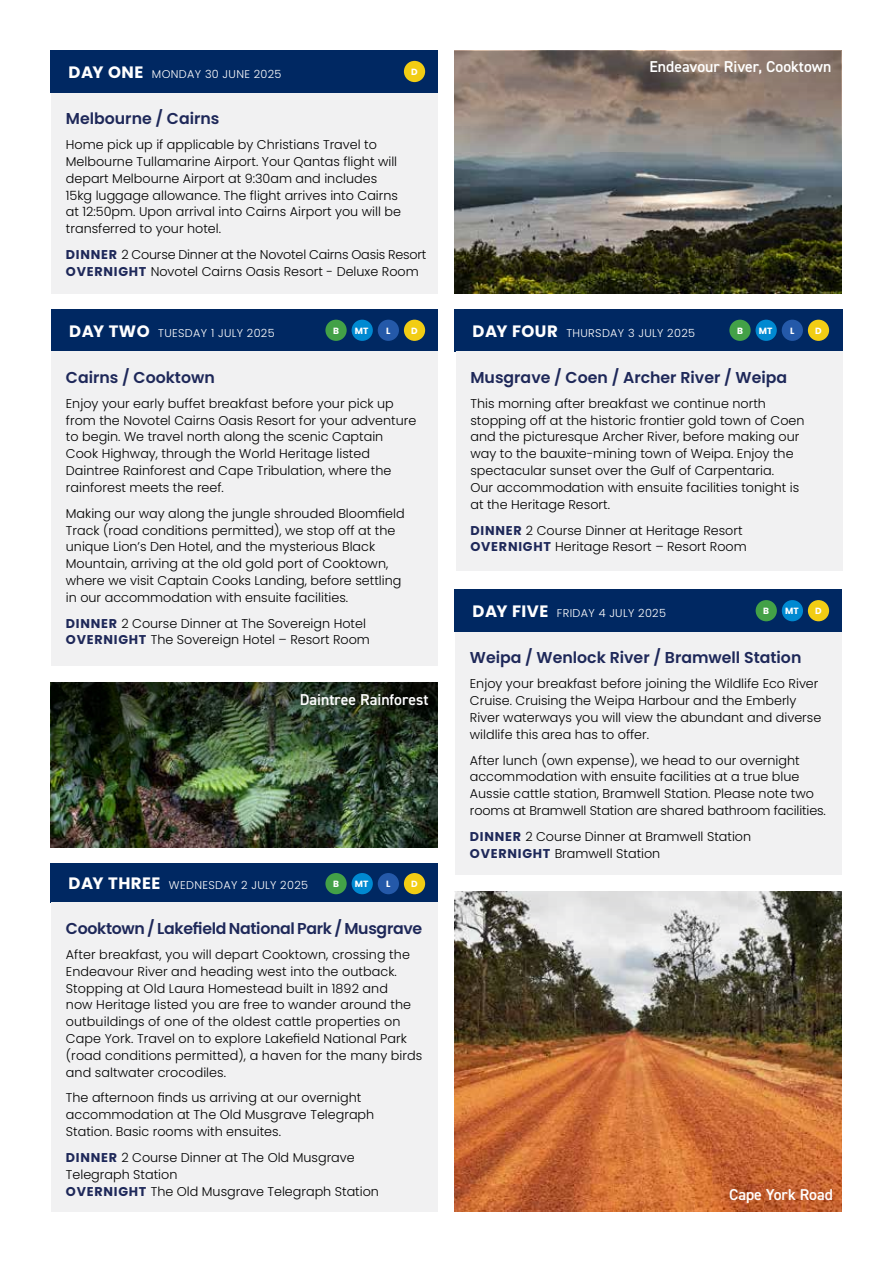
<style>
.page{position:relative;width:893px;height:1263px;background:#fff}
.page>*{position:absolute;margin:0;border:0;box-sizing:border-box;transform-origin:0 0}
.t1{font:600 15.75px "Poppins";color:#1e2859}
.t2{font:600 15.75px "DIN2014";color:#fff}
.t3{font:600 15.75px "Poppins";letter-spacing:-.02em;color:#1e2859}
.t4{font:300 12.75px/16.8px "Poppins";color:#000}
.t5{font:300 11.25px "Poppins";letter-spacing:.03em;color:#fff}
.t6{font:700 9px "Poppins";color:#fff}
.s1{font-weight:700;font-size:16.5px}
.s2{font-weight:700;color:#1e2859}
</style>
<div class="page">
<div style="left:51px;top:309px;width:387px;height:42px;background:#002862"></div>
<div style="left:50px;top:863px;width:388px;height:39px;background:#002862"></div>
<img style="left:51px;top:793px;width:387px;height:55px">
<img style="left:455px;top:50px;width:387px;height:243px">
<img style="left:455px;top:1042px;width:387px;height:169px">
<div style="left:454px;top:309px;width:388px;height:42px;background:#002862"></div>
<div style="left:50px;top:50px;width:388px;height:42px;background:#002862"></div>
<div style="left:51px;top:93px;width:387px;height:200px;background:#f1f1f2"></div>
<div style="left:51px;top:351px;width:387px;height:314px;background:#f1f1f2"></div>
<div style="left:51px;top:902px;width:387px;height:310px;background:#f1f1f2"></div>
<div style="left:456px;top:351px;width:386px;height:220px;background:#f1f1f2"></div>
<div style="left:404px;top:61px;width:21px;height:21px;background:#f2cd14;border-radius:50%"></div>
<div style="left:352px;top:320px;width:21px;height:21px;background:#0089d1;border-radius:50%"></div>
<div style="left:325px;top:320px;width:22px;height:21px;background:#43a147;border-radius:50%"></div>
<div style="left:404px;top:320px;width:21px;height:21px;background:#f2cd14;border-radius:50%"></div>
<div style="left:378px;top:320px;width:21px;height:21px;background:#2459a9;border-radius:50%"></div>
<div style="left:756px;top:320px;width:21px;height:21px;background:#0089d1;border-radius:50%"></div>
<div style="left:729px;top:320px;width:22px;height:21px;background:#43a147;border-radius:50%"></div>
<div style="left:808px;top:320px;width:21px;height:21px;background:#f2cd14;border-radius:50%"></div>
<div style="left:782px;top:320px;width:21px;height:21px;background:#2459a9;border-radius:50%"></div>
<div style="left:352px;top:873px;width:21px;height:21px;background:#0089d1;border-radius:50%"></div>
<div style="left:325px;top:873px;width:22px;height:21px;background:#43a147;border-radius:50%"></div>
<div style="left:404px;top:873px;width:21px;height:21px;background:#f2cd14;border-radius:50%"></div>
<div style="left:378px;top:873px;width:21px;height:21px;background:#2459a9;border-radius:50%"></div>
<div style="left:454px;top:590px;width:388px;height:42px;background:#002862"></div>
<div style="left:455px;top:632px;width:387px;height:243px;background:#f1f1f2"></div>
<img style="left:51px;top:682px;width:387px;height:111px">
<svg style="left:454px;top:51px;width:387px;height:111px"></svg>
<svg style="left:455px;top:891px;width:387px;height:151px"></svg>
<div style="left:782px;top:600px;width:21px;height:21px;background:#0089d1;border-radius:50%"></div>
<div style="left:756px;top:600px;width:21px;height:21px;background:#43a147;border-radius:50%"></div>
<div style="left:808px;top:600px;width:21px;height:21px;background:#f2cd14;border-radius:50%"></div>
<p class="t5" style="left:68px;top:67px;width:215px"><span class="s1">DAY ONE</span> MONDAY 30 JUNE 2025</p>
<p class="t1" style="left:66px;top:109px;width:155px">Melbourne / Cairns</p>
<p class="t4" style="left:66px;top:136px;width:337px">Home pick up if applicable by Christians Travel to Melbourne Tullamarine Airport. Your Qantas flight will depart Melbourne Airport at 9:30am and includes 15kg luggage allowance. The flight arrives into Cairns at 12:50pm. Upon arrival into Cairns Airport you will be transferred to your hotel.</p>
<p class="t4" style="left:66px;top:246px;width:362px"><span class="s2">DINNER</span> 2 Course Dinner at the Novotel Cairns Oasis Resort<br><span class="s2">OVERNIGHT</span> Novotel Cairns Oasis Resort - Deluxe Room</p>
<p class="t6" style="left:411px;top:67px;width:8px">D</p>
<p class="t2" style="left:649px;top:56px;width:183px">Endeavour River, Cooktown</p>
<p class="t5" style="left:69px;top:326px;width:207px"><span class="s1">DAY TWO</span> TUESDAY 1 JULY 2025</p>
<p class="t5" style="left:472px;top:326px;width:224px"><span class="s1">DAY FOUR</span> THURSDAY 3 JULY 2025</p>
<p class="t6" style="left:333px;top:325px;width:7px">B</p>
<p class="t6" style="left:355px;top:325px;width:15px">MT</p>
<p class="t6" style="left:386px;top:325px;width:6px">L</p>
<p class="t6" style="left:411px;top:325px;width:8px">D</p>
<p class="t6" style="left:737px;top:325px;width:7px">B</p>
<p class="t6" style="left:759px;top:325px;width:15px">MT</p>
<p class="t6" style="left:790px;top:325px;width:6px">L</p>
<p class="t6" style="left:815px;top:325px;width:8px">D</p>
<p class="t1" style="left:66px;top:368px;width:150px">Cairns / Cooktown</p>
<p class="t4" style="left:66px;top:395px;width:352px">Enjoy your early buffet breakfast before your pick up from the Novotel Cairns Oasis Resort for your adventure to begin. We travel north along the scenic Captain Cook Highway, through the World Heritage listed Daintree Rainforest and Cape Tribulation, where the rainforest meets the reef.</p>
<p class="t4" style="left:66px;top:505px;width:340px">Making our way along the jungle shrouded Bloomfield Track (road conditions permitted), we stop off at the unique Lion’s Den Hotel, and the mysterious Black Mountain, arriving at the old gold port of Cooktown, where we visit Captain Cooks Landing, before settling in our accommodation with ensuite facilities.</p>
<p class="t4" style="left:66px;top:615px;width:306px"><span class="s2">DINNER</span> 2 Course Dinner at The Sovereign Hotel<br><span class="s2">OVERNIGHT</span> The Sovereign Hotel – Resort Room</p>
<p class="t2" style="left:300px;top:689px;width:130px">Daintree Rainforest</p>
<p class="t5" style="left:68px;top:878px;width:241px"><span class="s1">DAY THREE</span> WEDNESDAY 2 JULY 2025</p>
<p class="t6" style="left:333px;top:879px;width:7px">B</p>
<p class="t6" style="left:355px;top:879px;width:15px">MT</p>
<p class="t6" style="left:386px;top:879px;width:6px">L</p>
<p class="t6" style="left:411px;top:879px;width:8px">D</p>
<p class="t3" style="left:66px;top:919px;width:358px">Cooktown / Lakefield National Park / Musgrave</p>
<p class="t4" style="left:66px;top:946px;width:358px">After breakfast, you will depart Cooktown, crossing the Endeavour River and heading west into the outback.<br>Stopping at Old Laura Homestead built in 1892 and<br>now Heritage listed you are free to wander around the outbuildings of one of the oldest cattle properties on Cape York. Travel on to explore Lakefield National Park (road conditions permitted), a haven for the many birds and saltwater crocodiles.</p>
<p class="t4" style="left:66px;top:1090px;width:310px">The afternoon finds us arriving at our overnight accommodation at The Old Musgrave Telegraph<br>Station. Basic rooms with ensuites.</p>
<p class="t4" style="left:66px;top:1149px;width:315px"><span class="s2">DINNER</span> 2 Course Dinner at The Old Musgrave<br>Telegraph Station<br><span class="s2">OVERNIGHT</span> The Old Musgrave Telegraph Station</p>
<p class="t1" style="left:470px;top:368px;width:318px">Musgrave / Coen / Archer River / Weipa</p>
<p class="t4" style="left:470px;top:395px;width:336px">This morning after breakfast we continue north stopping off at the historic frontier gold town of Coen and the picturesque Archer River, before making our way to the bauxite-mining town of Weipa. Enjoy the spectacular sunset over the Gulf of Carpentaria.<br>Our accommodation with ensuite facilities tonight is at the Heritage Resort.</p>
<p class="t4" style="left:470px;top:522px;width:278px"><span class="s2">DINNER</span> 2 Course Dinner at Heritage Resort<br><span class="s2">OVERNIGHT</span> Heritage Resort – Resort Room</p>
<p class="t5" style="left:472px;top:607px;width:195px"><span class="s1">DAY FIVE</span> FRIDAY 4 JULY 2025</p>
<p class="t1" style="left:470px;top:648px;width:333px">Weipa / Wenlock River / Bramwell Station</p>
<p class="t4" style="left:470px;top:675px;width:353px">Enjoy your breakfast before joining the Wildlife Eco River Cruise. Cruising the Weipa Harbour and the Emberly River waterways you will view the abundant and diverse wildlife this area has to offer.</p>
<p class="t4" style="left:470px;top:752px;width:358px">After lunch (own expense), we head to our overnight accommodation with ensuite facilities at a true blue Aussie cattle station, Bramwell Station. Please note two rooms at Bramwell Station are shared bathroom facilities.</p>
<p class="t4" style="left:470px;top:828px;width:283px"><span class="s2">DINNER</span> 2 Course Dinner at Bramwell Station<br><span class="s2">OVERNIGHT</span> Bramwell Station</p>
<p class="t6" style="left:763px;top:606px;width:7px">B</p>
<p class="t6" style="left:785px;top:606px;width:15px">MT</p>
<p class="t6" style="left:815px;top:606px;width:8px">D</p>
<p class="t2" style="left:729px;top:1184px;width:105px">Cape York Road</p>
</div>
